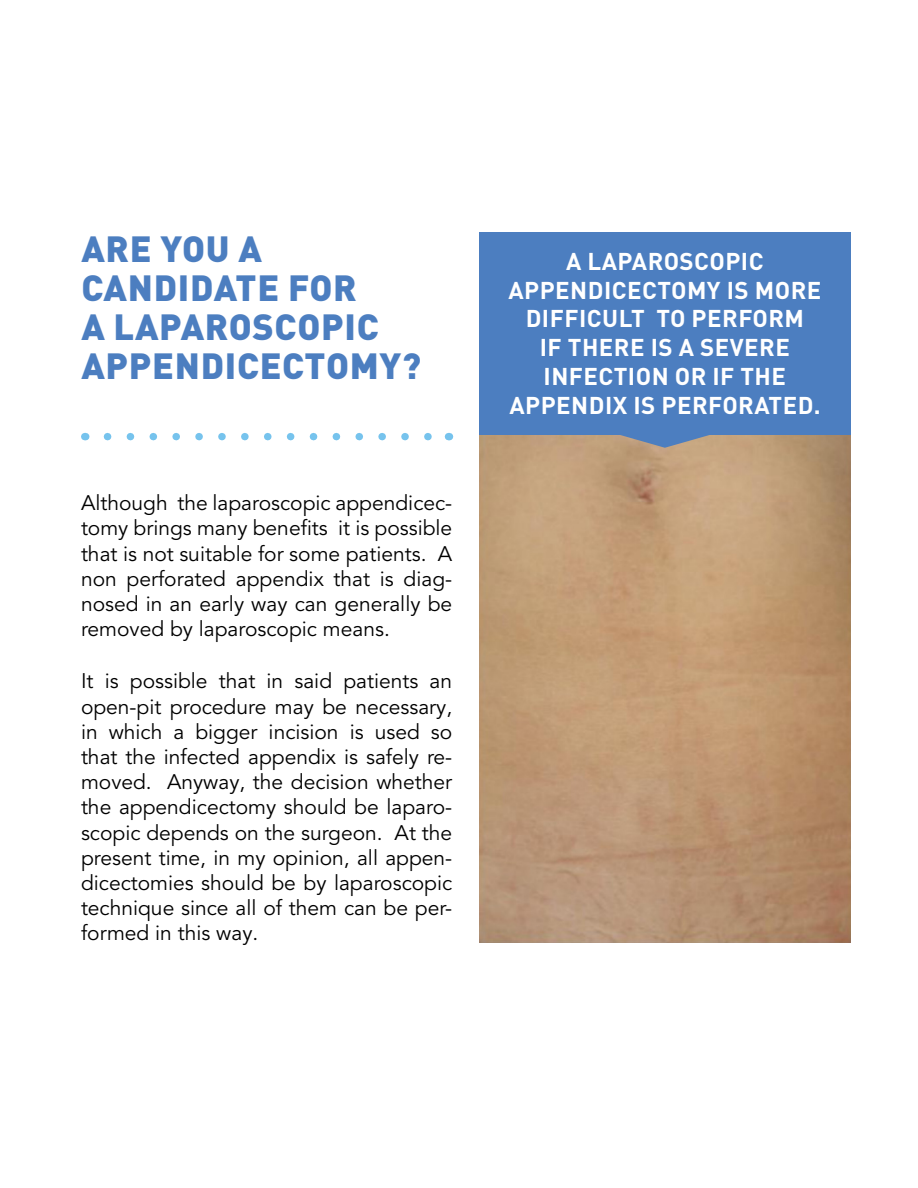
<style>
.page{position:relative;width:918px;height:1188px;background:#fff}
.page>*{position:absolute;margin:0;border:0;box-sizing:border-box;transform-origin:0 0}
.Block{font:900 36px/39px "DIN Pro";letter-spacing:.02em;color:#4c7ec0}
.Block-2{font:700 24px/28.8px "DIN Pro";letter-spacing:.02em;color:#fff;text-align:center}
.Body{font:21px/25.2px "Avenir LT Pro";color:#000;text-align:justify}
</style>
<div class="page">
<svg style="left:107px;top:433px;width:325px;height:7px"></svg>
<img style="left:479px;top:435px;width:371px;height:508px">
<div style="left:479px;top:232px;width:371px;height:203px;background:#4c7ec0"></div>
<svg style="left:618px;top:435px;width:94px;height:13px"></svg>
<p class="Block" style="left:81px;top:225px;width:341px">ARE YOU A<br>CANDIDATE FOR<br>A LAPAROSCOPIC<br>APPENDICECTOMY?</p>
<p class="Body" style="left:81px;top:491px;width:373px">Although the laparoscopic appendicec&shy;tomy brings many benefits it is possible that is not suitable for some patients. A non perforated appendix that is diag&shy;nosed in an early way can generally be removed by laparoscopic means.</p>
<p class="Body" style="left:81px;top:669px;width:373px">It is possible that in said patients an open-pit procedure may be necessary, in which a bigger incision is used so that the infected appendix is safely re&shy;moved. Anyway, the decision whether the appendicectomy should be laparo&shy;scopic depends on the surgeon. At the present time, in my opinion, all appen&shy;dicectomies should be by laparoscopic technique since all of them can be per&shy;formed in this way.</p>
<p class="Block-2" style="left:508px;top:244px;width:314px">A LAPAROSCOPIC<br>APPENDICECTOMY IS MORE<br>DIFFICULT TO PERFORM<br>IF THERE IS A SEVERE<br>INFECTION OR IF THE<br>APPENDIX IS PERFORATED.</p>
</div>
